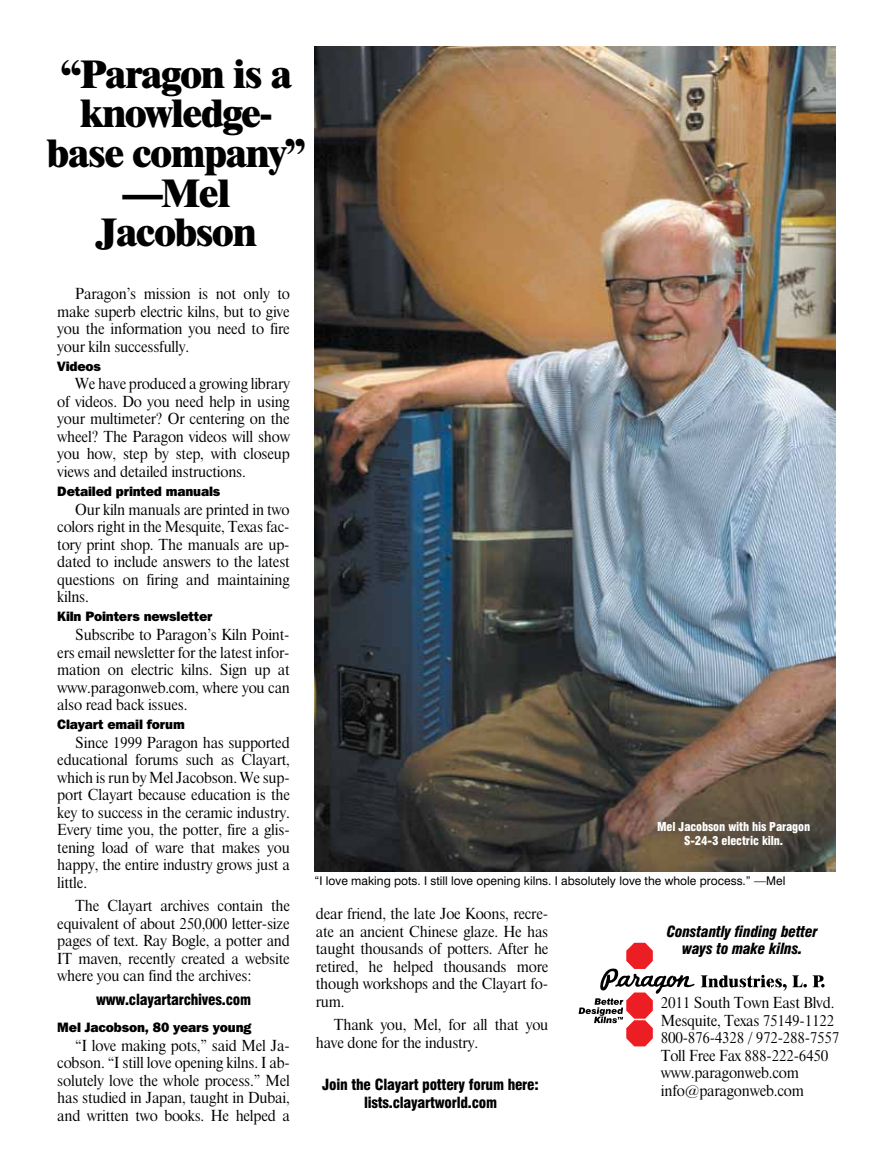
<style>
.page{position:relative;width:891px;height:1175px;background:#fff}
.page>*{position:absolute;margin:0;border:0;box-sizing:border-box;transform-origin:0 0}
.t1{font:800 40.5px/39.6px "Dutch 801 BT";letter-spacing:-.04em;color:#000;text-align:center}
.t2{font:15px/17.5px "Dutch 801 BT Roman Headline";letter-spacing:-.015em;color:#000;text-align:justify}
.t3{font:900 condensed 15px "Swiss 721 BT";letter-spacing:-.015em;color:#000}
.t4{font:italic 900 condensed 15px/17.5px "Swiss 721 BT";letter-spacing:-.015em;color:#000;text-align:center}
.t5{font:800 13.5px "Franklin Gothic IT Cby BT";letter-spacing:-.015em;color:#000}
.t6{font:12px "Swiss 721 BT";color:#000}
.t7{font:900 condensed 12px/14px "Swiss 721 BT";letter-spacing:-.01em;color:#fff;text-align:center}
</style>
<div class="page">
<svg style="left:701px;top:974px;width:106px;height:16px"></svg>
<svg style="left:813px;top:975px;width:12px;height:12px"></svg>
<svg style="left:579px;top:942px;width:116px;height:104px"></svg>
<img style="left:315px;top:46px;width:521px;height:825px">
<h1 class="t1" style="left:47px;top:53px;width:261px">“Paragon is a knowledge&shy;base company” —Mel<br>Jacobson</h1>
<p class="t2" style="left:57px;top:285px;width:234px;text-indent:18px">Paragon’s mission is not only to make superb electric kilns, but to give you the information you need to fire your kiln successfully.</p>
<p class="t5" style="left:57px;top:357px;width:45px">Videos</p>
<p class="t2" style="left:57px;top:375px;width:234px;text-indent:18px">We have produced a growing library of videos. Do you need help in using your multimeter? Or centering on the wheel? The Paragon videos will show you how, step by step, with closeup views and detailed instructions.</p>
<p class="t5" style="left:57px;top:482px;width:165px">Detailed printed manuals</p>
<p class="t2" style="left:57px;top:500px;width:234px;text-indent:18px">Our kiln manuals are printed in two colors right in the Mesquite, Texas fac&shy;tory print shop. The manuals are up&shy;dated to include answers to the latest questions on firing and maintaining kilns.</p>
<p class="t5" style="left:57px;top:608px;width:157px">Kiln Pointers newsletter</p>
<p class="t2" style="left:57px;top:626px;width:234px;text-indent:18px">Subscribe to Paragon’s Kiln Point&shy;ers email newsletter for the latest infor&shy;mation on electric kilns. Sign up at www.paragonweb.com, where you can also read back issues.</p>
<p class="t5" style="left:57px;top:715px;width:129px">Clayart email forum</p>
<p class="t2" style="left:57px;top:733px;width:234px;text-indent:18px">Since 1999 Paragon has supported educational forums such as Clayart, which is run by Mel Jacobson. We sup&shy;port Clayart because education is the key to success in the ceramic industry.<br>Every time you, the potter, fire a glis&shy;tening load of ware that makes you happy, the entire industry grows just a little.</p>
<p class="t2" style="left:57px;top:897px;width:234px;text-indent:18px">The Clayart archives contain the equivalent of about 250,000 letter-size pages of text. Ray Bogle, a potter and IT maven, recently created a website where you can find the archives:</p>
<p class="t3" style="left:96px;top:990px;width:156px">www.clayartarchives.com</p>
<p class="t5" style="left:57px;top:1018px;width:196px">Mel Jacobson, 80 years young</p>
<p class="t2" style="left:57px;top:1036px;width:234px;text-indent:18px">“I love making pots,” said Mel Ja&shy;cobson. “I still love opening kilns. I ab&shy;solutely love the whole process.” Mel has studied in Japan, taught in Dubai, and written two books. He helped a</p>
<p class="t7" style="left:657px;top:819px;width:155px">Mel Jacobson with his Paragon<br>S-24-3 electric kiln.</p>
<p class="t6" style="left:315px;top:874px;width:472px">“I love making pots. I still love opening kilns. I absolutely love the whole process.” —Mel</p>
<p class="t2" style="left:316px;top:905px;width:234px">dear friend, the late Joe Koons, recre&shy;ate an ancient Chinese glaze. He has taught thousands of potters. After he retired, he helped thousands more though workshops and the Clayart fo&shy;rum.</p>
<p class="t2" style="left:316px;top:1015px;width:234px;text-indent:18px">Thank you, Mel, for all that you have done for the industry.</p>
<p class="t4" style="left:667px;top:922px;width:152px">Constantly finding better ways to make kilns.</p>
<p class="t2" style="left:661px;top:994px;width:180px;text-align:left">2011 South Town East Blvd.<br>Mesquite, Texas 75149-1122<br>800-876-4328 / 972-288-7557<br>Toll Free Fax 888-222-6450 www.paragonweb.com</p>
<p class="t3" style="left:322px;top:1075px;width:218px">Join the Clayart pottery forum here:</p>
<p class="t2" style="left:661px;top:1081px;width:145px">info@paragonweb.com</p>
<p class="t3" style="left:364px;top:1093px;width:135px">lists.clayartworld.com</p>
</div>
